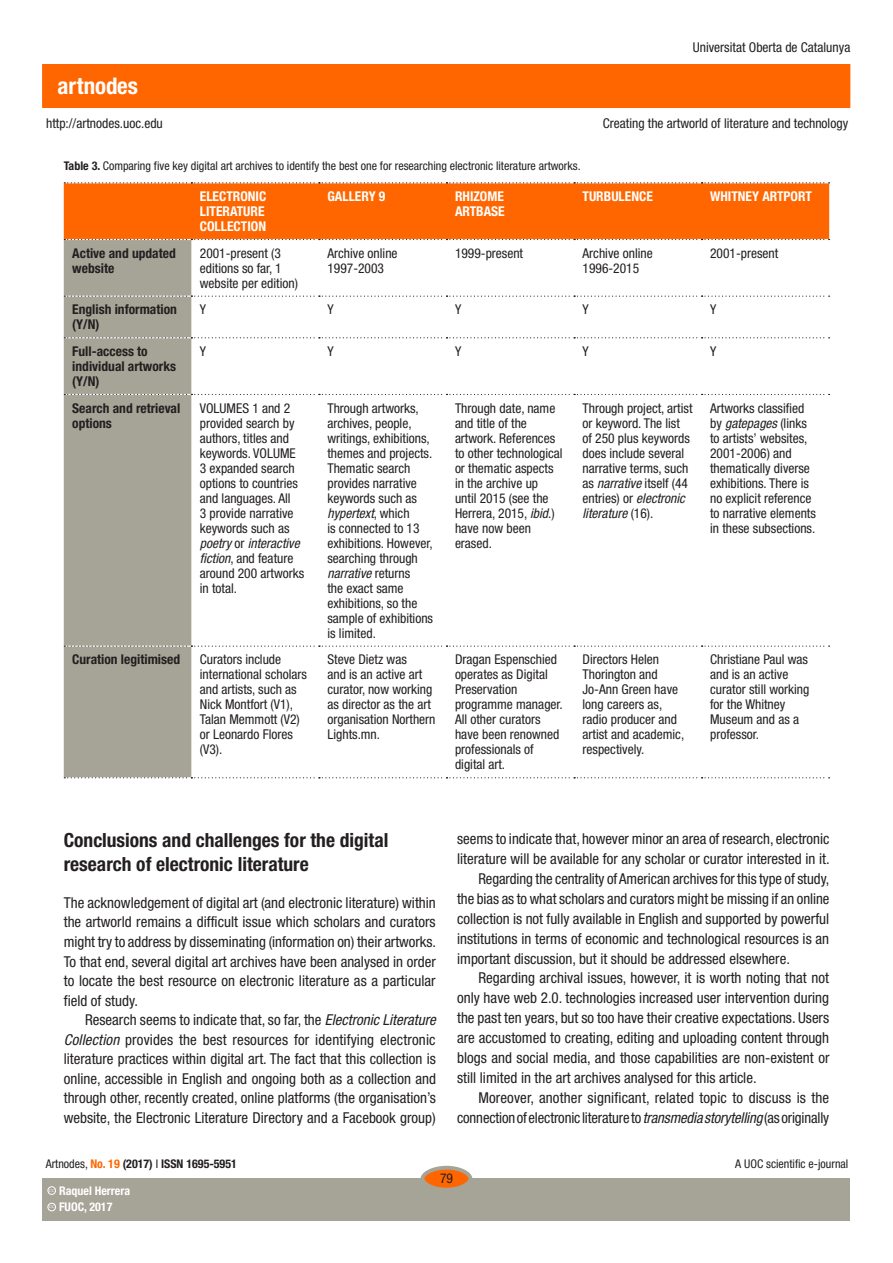
<style>
.page{position:relative;width:893px;height:1263px;background:#fff}
.page>*{position:absolute;margin:0;border:0;box-sizing:border-box;transform-origin:0 0}
.t1{font:700 condensed 22.95px "Helvetica Neue LT Std";color:#fff}
.SUBTITOLS{font:700 condensed 19.5px/24px "Helvetica Neue LT Std";color:#231f20}
.text_general{font:condensed 15px/20px "Helvetica Neue LT Std";color:#231f20;text-align:justify}
.text_general_primerp{font:condensed 15px/19.5px "Helvetica Neue LT Std";letter-spacing:.005em;color:#231f20;text-align:justify}
.Text_taules{font:condensed 13.5px/15px "Helvetica Neue LT Std";color:#231f20}
.Titolets_taules_late{font:700 condensed 13.5px/15px "Helvetica Neue LT Std";color:#231f20}
.Titolets_taules_enca{font:700 condensed 13.5px/15px "Helvetica Neue LT Std";color:#fff}
.Nom_taula{font:condensed 12px "Helvetica Neue LT Std";color:#231f20}
.t2{font:700 condensed 12px "Helvetica Neue LT Std";color:#231f20}
.t3{font:700 condensed 12px "Helvetica Neue LT Std";color:#fff}
.t4{font:600 3.9px "Adobe Caslon Pro";color:#fff}
.s1{font-weight:700}
.s2{font-style:italic}
.s3{font-weight:400}
.s4{color:#f60}
</style>
<div class="page">
<div style="left:43px;top:65px;width:807px;height:42px;background:#f60"></div>
<div style="left:43px;top:1178px;width:807px;height:42px;background:#a6a397"></div>
<div style="left:422px;top:1168px;width:48px;height:21px;background:#f60;border-radius:50%"></div>
<div style="left:421px;top:1166px;width:51px;height:25px;border:4px solid #a6a397;border-radius:50%"></div>
<div style="left:48px;top:1203px;width:8px;height:8px;border:1px solid #fff;border-radius:50%"></div>
<div style="left:48px;top:1186px;width:8px;height:8px;border:1px solid #fff;border-radius:50%"></div>
<div style="left:64px;top:240px;width:127px;height:537px;background:#a6a397"></div>
<svg style="left:64px;top:296px;width:766px;height:1px"></svg>
<svg style="left:64px;top:337px;width:766px;height:1px"></svg>
<svg style="left:64px;top:394px;width:766px;height:1px"></svg>
<svg style="left:64px;top:646px;width:766px;height:1px"></svg>
<svg style="left:64px;top:777px;width:766px;height:1px"></svg>
<svg style="left:64px;top:182px;width:766px;height:58px;background:#fc6a09"></svg>
<h1 class="t1" style="left:58px;top:72px;width:82px">artnodes</h1>
<p class="Text_taules" style="left:46px;top:115px;width:118px">http://artnodes.uoc.edu</p>
<p class="Text_taules" style="left:693px;top:40px;width:159px">Universitat Oberta de Catalunya</p>
<p class="Text_taules" style="left:603px;top:115px;width:247px">Creating the artworld of literature and technology</p>
<p class="Nom_taula" style="left:64px;top:159px;width:518px"><span class="s1">Table 3.</span> Comparing five key digital art archives to identify the best one for researching electronic literature artworks.</p>
<p class="Titolets_taules_enca" style="left:200px;top:189px;width:68px">ELECTRONIC<br>LITERATURE<br>COLLECTION</p>
<p class="Titolets_taules_enca" style="left:327px;top:189px;width:60px">GALLERY 9</p>
<p class="Titolets_taules_enca" style="left:455px;top:189px;width:50px">RHIZOME</p>
<p class="Titolets_taules_enca" style="left:583px;top:189px;width:72px">TURBULENCE</p>
<p class="Titolets_taules_enca" style="left:710px;top:189px;width:103px">WHITNEY ARTPORT</p>
<p class="Titolets_taules_enca" style="left:455px;top:204px;width:51px">ARTBASE</p>
<p class="Titolets_taules_late" style="left:72px;top:245px;width:105px">Active and updated website</p>
<p class="Text_taules" style="left:200px;top:245px;width:100px">2001-present (3 editions so far, 1 website per edition)</p>
<p class="Text_taules" style="left:327px;top:245px;width:72px">Archive online</p>
<p class="Text_taules" style="left:327px;top:260px;width:58px">1997-2003</p>
<p class="Text_taules" style="left:455px;top:245px;width:70px">1999-present</p>
<p class="Text_taules" style="left:583px;top:245px;width:72px">Archive online</p>
<p class="Text_taules" style="left:583px;top:260px;width:58px">1996-2015</p>
<p class="Text_taules" style="left:710px;top:245px;width:70px">2001-present</p>
<p class="Titolets_taules_late" style="left:72px;top:302px;width:106px">English information (Y/N)</p>
<p class="Text_taules" style="left:200px;top:302px;width:8px">Y</p>
<p class="Text_taules" style="left:327px;top:302px;width:8px">Y</p>
<p class="Text_taules" style="left:455px;top:302px;width:8px">Y</p>
<p class="Text_taules" style="left:583px;top:302px;width:8px">Y</p>
<p class="Text_taules" style="left:710px;top:302px;width:8px">Y</p>
<p class="Titolets_taules_late" style="left:72px;top:343px;width:105px">Full-access to individual artworks (Y/N)</p>
<p class="Text_taules" style="left:200px;top:344px;width:8px">Y</p>
<p class="Text_taules" style="left:327px;top:344px;width:8px">Y</p>
<p class="Text_taules" style="left:455px;top:344px;width:8px">Y</p>
<p class="Text_taules" style="left:583px;top:344px;width:8px">Y</p>
<p class="Text_taules" style="left:710px;top:344px;width:8px">Y</p>
<p class="Titolets_taules_late" style="left:72px;top:400px;width:109px">Search and retrieval options</p>
<p class="Text_taules" style="left:200px;top:400px;width:106px">VOLUMES 1 and 2 provided search by authors, titles and keywords. VOLUME<br>3 expanded search options to countries and languages. All<br>3 provide narrative keywords such as <span class="s2">poetry</span> or <span class="s2">interactive fiction</span>, and feature around 200 artworks in total.</p>
<p class="Text_taules" style="left:327px;top:400px;width:107px">Through artworks, archives, people, writings, exhibitions, themes and projects.<br>Thematic search provides narrative keywords such as <span class="s2">hypertext</span>, which<br>is connected to 13 exhibitions. However, searching through <span class="s2">narrative</span> returns<br>the exact same exhibitions, so the sample of exhibitions is limited.</p>
<p class="Text_taules" style="left:455px;top:400px;width:109px">Through date, name and title of the artwork. References to other technological or thematic aspects in the archive up until 2015 (see the<br>Herrera, 2015, <span class="s2">ibid</span>.) have now been erased.</p>
<p class="Text_taules" style="left:583px;top:400px;width:111px">Through project, artist or keyword. The list of 250 plus keywords does include several narrative terms, such as <span class="s2">narrative</span> itself (44 entries) or <span class="s2">electronic literature</span> (16).</p>
<p class="Text_taules" style="left:710px;top:400px;width:107px">Artworks classified by <span class="s2">gatepages</span> (links to artists’ websites,<br>2001-2006) and thematically diverse exhibitions. There is no explicit reference to narrative elements in these subsections.</p>
<p class="Titolets_taules_late" style="left:72px;top:652px;width:109px">Curation legitimised</p>
<p class="Text_taules" style="left:200px;top:652px;width:109px">Curators include international scholars and artists, such as<br>Nick Montfort (V1),<br>Talan Memmott (V2) or Leonardo Flores (V3).</p>
<p class="Text_taules" style="left:327px;top:652px;width:110px">Steve Dietz was<br>and is an active art curator, now working as director as the art organisation Northern<br>Lights.mn.</p>
<p class="Text_taules" style="left:455px;top:652px;width:109px">Dragan Espenschied operates as Digital<br>Preservation programme manager.<br>All other curators have been renowned professionals of digital art.</p>
<p class="Text_taules" style="left:583px;top:652px;width:103px">Directors Helen<br>Thorington and<br>Jo-Ann Green have long careers as, radio producer and artist and academic, respectively.</p>
<p class="Text_taules" style="left:710px;top:652px;width:101px">Christiane Paul was and is an active curator still working for the Whitney<br>Museum and as a professor.</p>
<p class="SUBTITOLS" style="left:64px;top:828px;width:326px">Conclusions and challenges for the digital research of electronic literature</p>
<p class="text_general_primerp" style="left:64px;top:893px;width:374px">The acknowledgement of digital art (and electronic literature) within the artworld remains a difficult issue which scholars and curators might try to address by disseminating (information on) their artworks.<br>To that end, several digital art archives have been analysed in order to locate the best resource on electronic literature as a particular field of study.</p>
<p class="text_general" style="left:64px;top:1010px;width:374px;line-height:19.5px;text-indent:21px">Research seems to indicate that, so far, the <span class="s2">Electronic Literature Collection</span> provides the best resources for identifying electronic literature practices within digital art. The fact that this collection is online, accessible in English and ongoing both as a collection and through other, recently created, online platforms (the organisation’s website, the Electronic Literature Directory and a Facebook group)</p>
<p class="text_general" style="left:457px;top:829px;width:374px">seems to indicate that, however minor an area of research, electronic literature will be available for any scholar or curator interested in it.</p>
<p class="text_general" style="left:457px;top:868px;width:374px;text-indent:21px">Regarding the centrality of American archives for this type of study, the bias as to what scholars and curators might be missing if an online collection is not fully available in English and supported by powerful institutions in terms of economic and technological resources is an important discussion, but it should be addressed elsewhere.</p>
<p class="text_general" style="left:457px;top:968px;width:374px;text-indent:21px">Regarding archival issues, however, it is worth noting that not only have web 2.0. technologies increased user intervention during the past ten years, but so too have their creative expectations. Users are accustomed to creating, editing and uploading content through blogs and social media, and those capabilities are non-existent or still limited in the art archives analysed for this article.</p>
<p class="text_general" style="left:457px;top:1087px;width:374px;text-align:right">Moreover, another significant, related topic to discuss is the connection of electronic literature to <span class="s2">transmedia storytelling</span> (as originally</p>
<p class="t2" style="left:46px;top:1157px;width:193px"><span class="s3">Artnodes,</span> <span class="s4">No. 19</span> (2017) <span class="s3">I</span> ISSN 1695-5951</p>
<p class="t4" style="left:49px;top:1205px;width:7px">CC</p>
<p class="t3" style="left:59px;top:1200px;width:55px">FUOC, 2017</p>
<p class="t3" style="left:59px;top:1183px;width:73px">Raquel Herrera</p>
<p class="t4" style="left:49px;top:1188px;width:7px">CC</p>
<p class="Text_taules" style="left:440px;top:1171px;width:14px">79</p>
<p class="Nom_taula" style="left:735px;top:1157px;width:115px">A UOC scientific e-journal</p>
</div>
